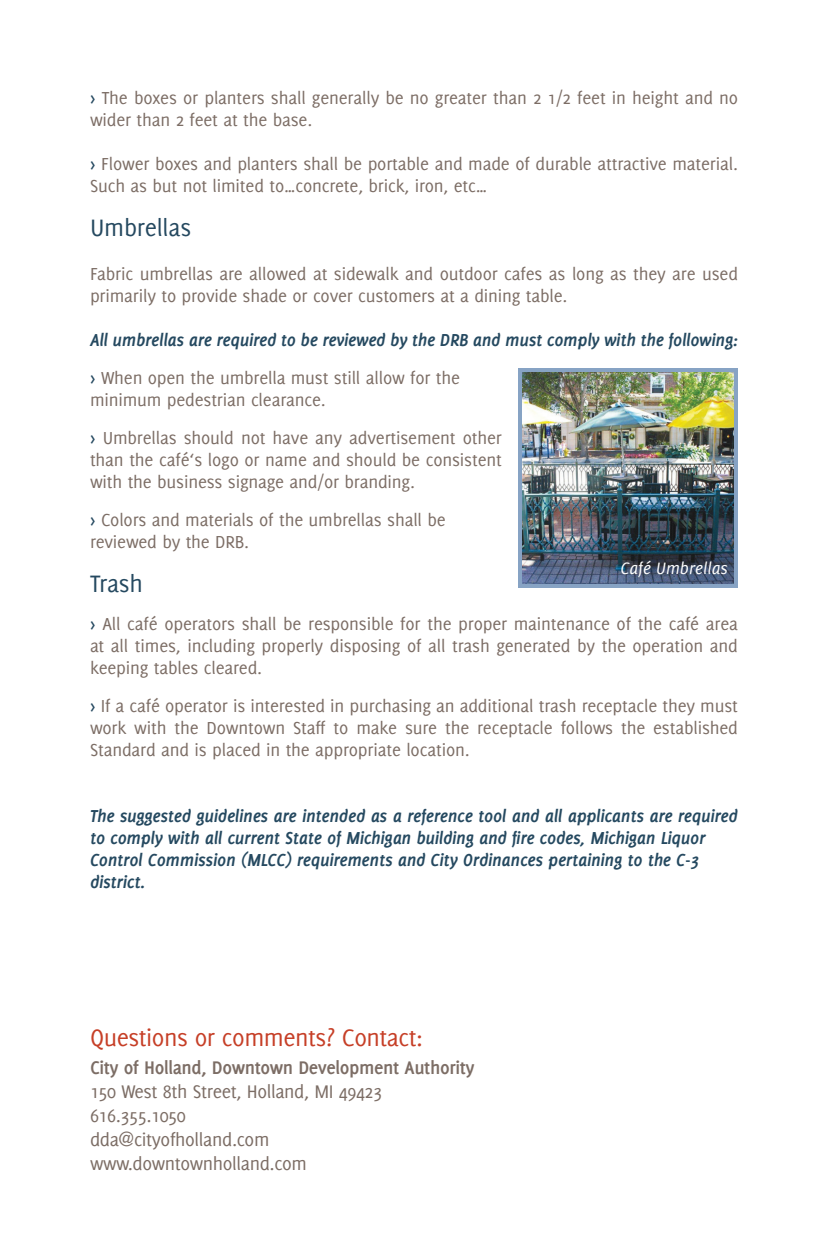
<style>
.page{position:relative;width:828px;height:1260px;background:#fff}
.page>*{position:absolute;margin:0;border:0;box-sizing:border-box;transform-origin:0 0}
.t1{font:26px "Delicious";letter-spacing:-.02em;color:#c63f27}
.t2{font:26px "Delicious";letter-spacing:-.01em;color:#254960}
.t3{font:20px "Delicious";letter-spacing:-.02em;color:#7c6d65}
.t4{font:700 20px "Delicious";letter-spacing:-.02em;color:#7c6d65}
.t5{font:19px/22px "Delicious";letter-spacing:-.01em;color:#7c6d65}
.t6{font:italic 700 19px/22px "Delicious";letter-spacing:-.02em;color:#254960}
.t7{font:italic 18px "Delicious";color:#fff}
.s1{font-family:"Meta";color:#254960}
</style>
<div class="page">
<img style="left:523px;top:373px;width:210px;height:210px">
<div style="left:518px;top:368px;width:220px;height:220px;border:4px solid #87a3c4"></div>
<p class="t5" style="left:90px;top:87px;width:650px"><span class="s1">›</span> The boxes or planters shall generally be no greater than 2 1/2 feet in height and no wider than 2 feet at the base.</p>
<p class="t5" style="left:90px;top:153px;width:649px"><span class="s1">›</span> Flower boxes and planters shall be portable and made of durable attractive material.<br>Such as but not limited to…concrete, brick, iron, etc…</p>
<p class="t2" style="left:90px;top:213px;width:103px">Umbrellas</p>
<p class="t5" style="left:90px;top:263px;width:650px">Fabric umbrellas are allowed at sidewalk and outdoor cafes as long as they are used primarily to provide shade or cover customers at a dining table.</p>
<p class="t6" style="left:90px;top:329px;width:649px">All umbrellas are required to be reviewed by the DRB and must comply with the following:</p>
<p class="t5" style="left:90px;top:367px;width:372px"><span class="s1">›</span> When open the umbrella must still allow for the</p>
<p class="t5" style="left:90px;top:389px;width:237px">minimum pedestrian clearance.</p>
<p class="t5" style="left:90px;top:427px;width:413px;text-align:justify"><span class="s1">›</span> Umbrellas should not have any advertisement other than the café‘s logo or name and should be consistent with the business signage and/or branding.</p>
<p class="t5" style="left:90px;top:509px;width:357px"><span class="s1">›</span> Colors and materials of the umbrellas shall be</p>
<p class="t5" style="left:90px;top:531px;width:161px">reviewed by the DRB.</p>
<p class="t2" style="left:90px;top:569px;width:55px">Trash</p>
<p class="t5" style="left:90px;top:613px;width:649px;text-align:justify"><span class="s1">›</span> All café operators shall be responsible for the proper maintenance of the café area at all times, including properly disposing of all trash generated by the operation and keeping tables cleared.</p>
<p class="t5" style="left:90px;top:695px;width:650px;text-align:justify"><span class="s1">›</span> If a café operator is interested in purchasing an additional trash receptacle they must work with the Downtown Staff to make sure the receptacle follows the established Standard and is placed in the appropriate location.</p>
<p class="t7" style="left:621px;top:558px;width:109px">Café Umbrellas</p>
<p class="t6" style="left:90px;top:805px;width:650px">The suggested guidelines are intended as a reference tool and all applicants are required to comply with all current State of Michigan building and fire codes, Michigan Liquor</p>
<p class="t6" style="left:90px;top:849px;width:611px">Control Commission (MLCC) requirements and City Ordinances pertaining to the C-3</p>
<p class="t6" style="left:90px;top:871px;width:57px">district.</p>
<p class="t1" style="left:90px;top:1023px;width:334px">Questions or comments? Contact:</p>
<p class="t4" style="left:90px;top:1056px;width:386px">City of Holland, Downtown Development Authority</p>
<p class="t3" style="left:90px;top:1080px;width:294px">150 West 8th Street, Holland, MI 49423</p>
<p class="t3" style="left:90px;top:1104px;width:97px">616.355.1050</p>
<p class="t3" style="left:90px;top:1128px;width:181px">dda@cityofholland.com</p>
<p class="t3" style="left:90px;top:1152px;width:218px">www.downtownholland.com</p>
</div>
